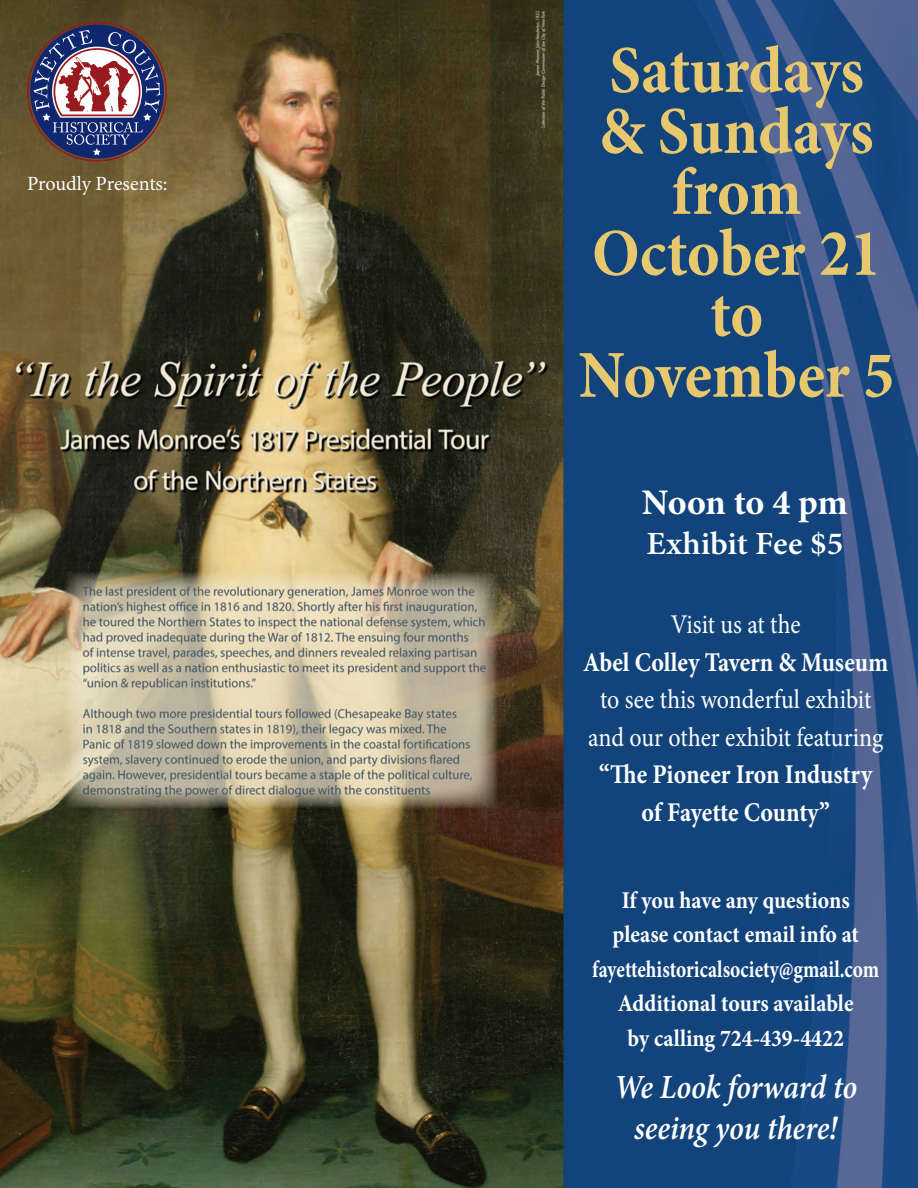
<style>
.page{position:relative;width:918px;height:1188px;background:#fff}
.page>*{position:absolute;margin:0;border:0;box-sizing:border-box;transform-origin:0 0}
.t1{font:700 67.05px/60.9px "Minion Pro";letter-spacing:-.005em;color:#e7c86e;text-align:center;scale:.93 1}
.t2{font:700 36px "Minion Pro";letter-spacing:-.01em;color:#fff}
.t3{font:italic 600 33.9px/40.5px "Minion Pro";letter-spacing:-.005em;color:#fff;text-align:center;scale:.9 1}
.t4{font:600 32.4px "Minion Pro";color:#fff;scale:1.04 1}
.t5{font:27px/37.5px "Minion Pro";letter-spacing:-.005em;color:#fff;text-align:center;scale:.89 1}
.t6{font:700 24.15px/34.5px "Minion Pro";color:#fff;text-align:center;scale:.9 1}
.t7{font:20.1px "Minion Pro";letter-spacing:-.005em;color:#fff}
.s1{font-weight:700}
</style>
<div class="page">
<img style="left:0;top:0;width:918px;height:1188px">
<svg style="left:30px;top:25px;width:134px;height:134px"></svg>
<p class="t7" style="left:27px;top:170px;width:142px">Proudly Presents:</p>
<p class="t1" style="left:579px;top:39px;width:341px">Saturdays<br>&amp; Sundays from<br>October 21 to<br>November 5</p>
<p class="t2" style="left:642px;top:477px;width:208px">Noon to 4 pm</p>
<p class="t4" style="left:647px;top:521px;width:191px">Exhibit Fee $5</p>
<p class="t5" style="left:583px;top:606px;width:345px">Visit us at the<br><span class="s1">Abel Colley Tavern &amp; Museum </span>to see this wonderful exhibit and our other exhibit featuring <span class="s1">“The Pioneer Iron Industry<br>of Fayette County”</span></p>
<p class="t6" style="left:592px;top:882px;width:320px">If you have any questions please contact email info at fayettehistoricalsociety@gmail.com<br>Additional tours available<br>by calling 724-439-4422</p>
<p class="t3" style="left:614px;top:1067px;width:272px">We Look forward to seeing you there!</p>
</div>
